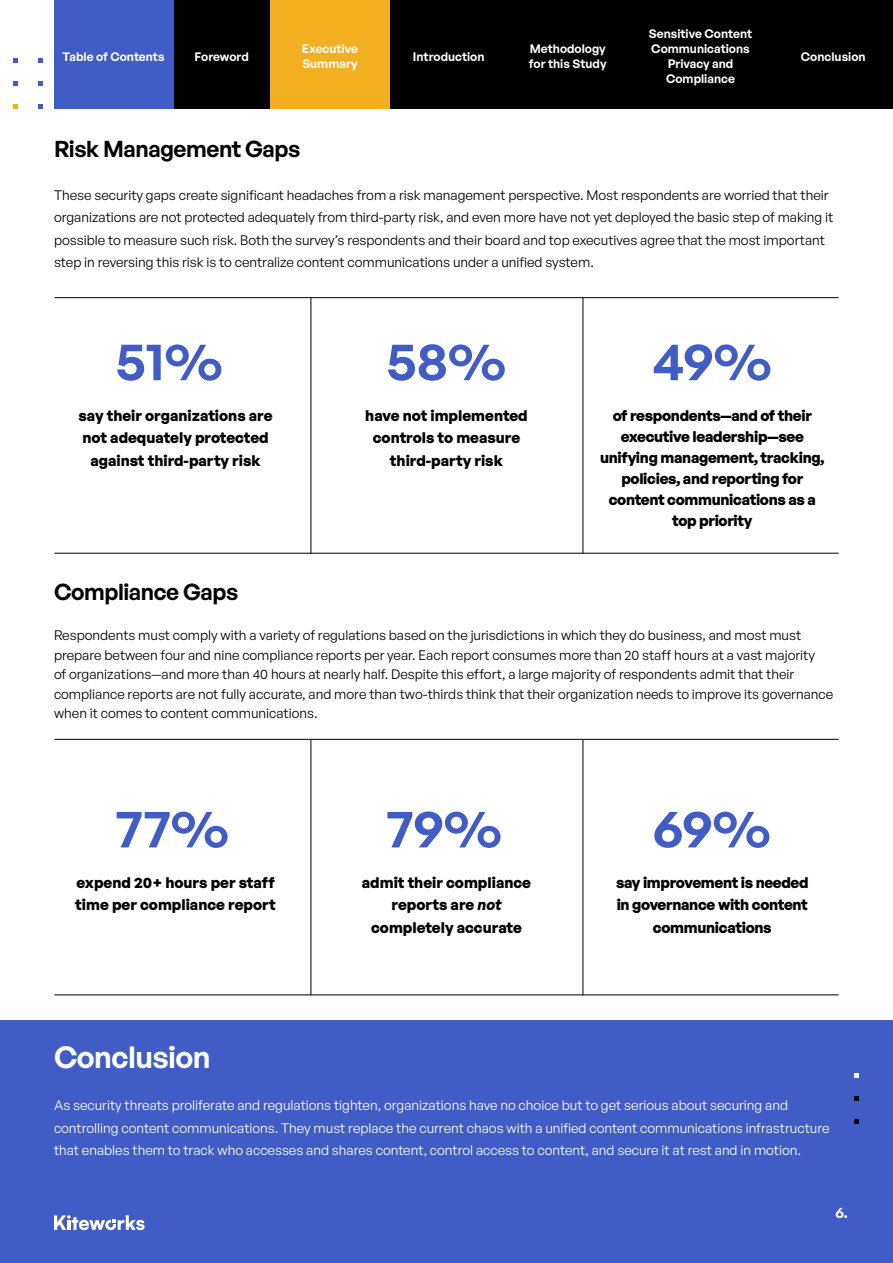
<style>
.page{position:relative;width:893px;height:1263px;background:#fff}
.page>*{position:absolute;margin:0;border:0;box-sizing:border-box;transform-origin:0 0}
.t1{font:600 52.5px "General Sans";color:#3f5cc7}
.t2{font:600 30px "General Sans";letter-spacing:-.02em;color:#fff}
.t3{font:600 22.5px "General Sans";letter-spacing:-.02em;color:#000}
.t4{font:700 15px/22.5px "General Sans";letter-spacing:-.01em;color:#000;text-align:center}
.t5{font:600 15px "General Sans";color:#fff}
.t6{font:13.5px/19.5px "General Sans";color:#000}
.t7{font:13.5px/22.5px "General Sans";color:#fff}
.t8{font:600 12px/15px "General Sans";color:#fff}
.s1{font-style:italic}
</style>
<div class="page">
<svg style="left:13px;top:59px;width:4px;height:4px"></svg>
<svg style="left:38px;top:59px;width:4px;height:4px"></svg>
<svg style="left:13px;top:81px;width:4px;height:4px"></svg>
<svg style="left:38px;top:81px;width:4px;height:4px"></svg>
<svg style="left:13px;top:104px;width:4px;height:4px"></svg>
<svg style="left:38px;top:104px;width:4px;height:4px"></svg>
<div style="left:0;top:1020px;width:893px;height:242px;background:#3f5cc7"></div>
<svg style="left:54px;top:1215px;width:91px;height:15px"></svg>
<svg style="left:855px;top:1119px;width:4px;height:4px"></svg>
<svg style="left:855px;top:1096px;width:4px;height:4px"></svg>
<svg style="left:855px;top:1074px;width:4px;height:4px"></svg>
<hr style="left:310px;top:298px;width:1px;height:256px;background:#000">
<hr style="left:310px;top:740px;width:1px;height:255px;background:#000">
<hr style="left:54px;top:297px;width:784px;height:1px;background:#000">
<hr style="left:54px;top:739px;width:784px;height:1px;background:#000">
<hr style="left:54px;top:553px;width:784px;height:1px;background:#000">
<hr style="left:54px;top:994px;width:784px;height:1px;background:#000">
<hr style="left:583px;top:298px;width:1px;height:256px;background:#000">
<hr style="left:583px;top:740px;width:1px;height:255px;background:#000">
<div style="left:774px;top:0;width:119px;height:108px;background:#000"></div>
<div style="left:389px;top:0;width:119px;height:108px;background:#000"></div>
<div style="left:508px;top:0;width:119px;height:108px;background:#000"></div>
<div style="left:627px;top:0;width:147px;height:108px;background:#000"></div>
<div style="left:54px;top:0;width:119px;height:108px;background:#3f5cc7"></div>
<div style="left:270px;top:0;width:119px;height:108px;background:#f2b021"></div>
<div style="left:173px;top:0;width:97px;height:108px;background:#000"></div>
<p class="t8" style="left:649px;top:26px;width:105px;text-align:center">Sensitive Content<br>Communications<br>Privacy and<br>Compliance</p>
<p class="t8" style="left:302px;top:41px;width:57px">Executive<br>Summary</p>
<p class="t8" style="left:195px;top:48px;width:56px">Foreword</p>
<p class="t8" style="left:413px;top:48px;width:73px">Introduction</p>
<p class="t8" style="left:529px;top:41px;width:79px">Methodology for this Study</p>
<p class="t8" style="left:62px;top:48px;width:104px">Table of Contents</p>
<p class="t8" style="left:801px;top:48px;width:66px">Conclusion</p>
<h3 class="t3" style="left:54px;top:135px;width:248px">Risk Management Gaps</h3>
<p class="t6" style="left:54px;top:183px;width:781px;line-height:22.5px">These security gaps create significant headaches from a risk management perspective. Most respondents are worried that their organizations are not protected adequately from third-party risk, and even more have not yet deployed the basic step of making it possible to measure such risk. Both the survey’s respondents and their board and top executives agree that the most important step in reversing this risk is to centralize content communications under a unified system.</p>
<h1 class="t1" style="left:116px;top:328px;width:108px">51%</h1>
<p class="t4" style="left:79px;top:404px;width:196px">say their organizations are not adequately protected against third-party risk</p>
<h1 class="t1" style="left:386px;top:328px;width:121px">58%</h1>
<p class="t4" style="left:365px;top:404px;width:164px">have not implemented controls to measure third-party risk</p>
<h1 class="t1" style="left:653px;top:328px;width:120px">49%</h1>
<p class="t4" style="left:600px;top:404px;width:226px;line-height:21px">of respondents—and of their executive leadership—see unifying management, tracking, policies, and reporting for content communications as a top priority</p>
<h3 class="t3" style="left:54px;top:578px;width:186px">Compliance Gaps</h3>
<p class="t6" style="left:54px;top:625px;width:781px">Respondents must comply with a variety of regulations based on the jurisdictions in which they do business, and most must prepare between four and nine compliance reports per year. Each report consumes more than 20 staff hours at a vast majority<br>of organizations—and more than 40 hours at nearly half. Despite this effort, a large majority of respondents admit that their compliance reports are not fully accurate, and more than two-thirds think that their organization needs to improve its governance when it comes to content communications.</p>
<h1 class="t1" style="left:116px;top:795px;width:115px">77%</h1>
<p class="t4" style="left:75px;top:871px;width:202px;text-align:left">expend 20+ hours per staff time per compliance report</p>
<h1 class="t1" style="left:386px;top:795px;width:117px">79%</h1>
<p class="t4" style="left:362px;top:871px;width:171px">admit their compliance reports are <span class="s1">not </span>completely accurate</p>
<h1 class="t1" style="left:653px;top:795px;width:119px">69%</h1>
<p class="t4" style="left:616px;top:871px;width:194px">say improvement is needed in governance with content communications</p>
<h2 class="t2" style="left:54px;top:1037px;width:158px">Conclusion</h2>
<p class="t7" style="left:54px;top:1094px;width:777px">As security threats proliferate and regulations tighten, organizations have no choice but to get serious about securing and controlling content communications. They must replace the current chaos with a unified content communications infrastructure that enables them to track who accesses and shares content, control access to content, and secure it at rest and in motion.</p>
<p class="t5" style="left:835px;top:1202px;width:14px">6.</p>
</div>
